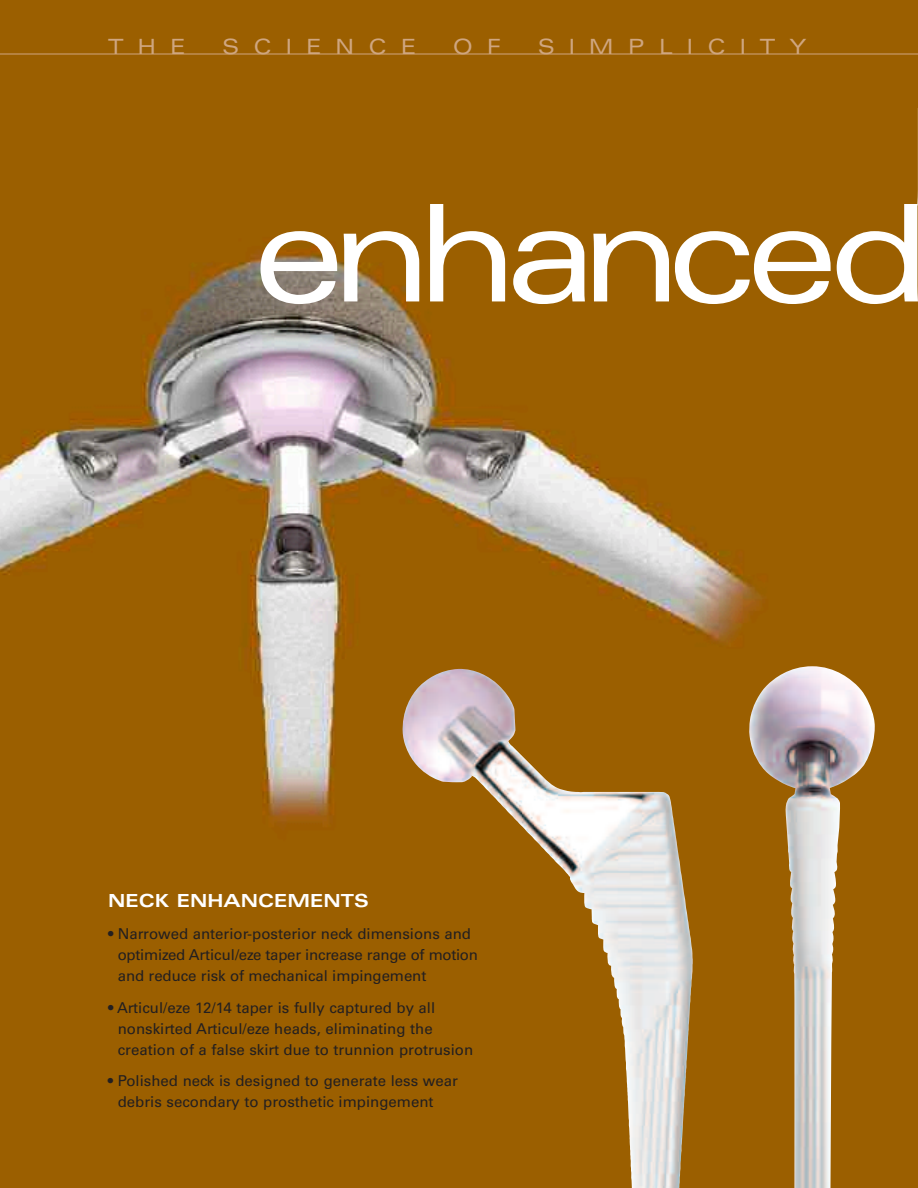
<style>
.page{position:relative;width:918px;height:1188px;background:#fff}
.page>*{position:absolute;margin:0;border:0;box-sizing:border-box;transform-origin:0 0}
.t1{font:expanded 135px "Univers";letter-spacing:-.09em;color:#fff}
.t2{font:expanded 21px "Univers";letter-spacing:.665em;color:#cfa680}
.t3{font:700 expanded 18px "Univers";color:#fff}
.t4{font:15px/21px "Univers";color:#231f20}
</style>
<div class="page">
<img style="left:0;top:0;width:918px;height:1188px">
<img style="left:749px;top:666px;width:126px;height:522px">
<img style="left:402px;top:669px;width:291px;height:519px">
<hr style="left:0;top:54px;width:918px;height:1px;background:#cfa680">
<h2 class="t2" style="left:108px;top:39px;width:79px">THE</h2>
<h2 class="t2" style="left:222px;top:39px;width:196px">SCIENCE</h2>
<h2 class="t2" style="left:453px;top:39px;width:50px">O F</h2>
<h2 class="t2" style="left:538px;top:39px;width:270px">SIMPLICITY</h2>
<h1 class="t1" style="left:254px;top:204px;width:677px">enhanced</h1>
<p class="t3" style="left:108px;top:894px;width:262px">NECK ENHANCEMENTS</p>
<p class="t4" style="left:118px;top:924px;width:362px;text-indent:-10px">• Narrowed anterior-posterior neck dimensions and optimized Articul/eze taper increase range of motion and reduce risk of mechanical impingement</p>
<p class="t4" style="left:118px;top:998px;width:357px;text-indent:-10px">• Articul/eze 12/14 taper is fully captured by all nonskirted Articul/eze heads, eliminating the creation of a false skirt due to trunnion protrusion</p>
<p class="t4" style="left:118px;top:1072px;width:342px;text-indent:-10px">• Polished neck is designed to generate less wear debris secondary to prosthetic impingement</p>
</div>
